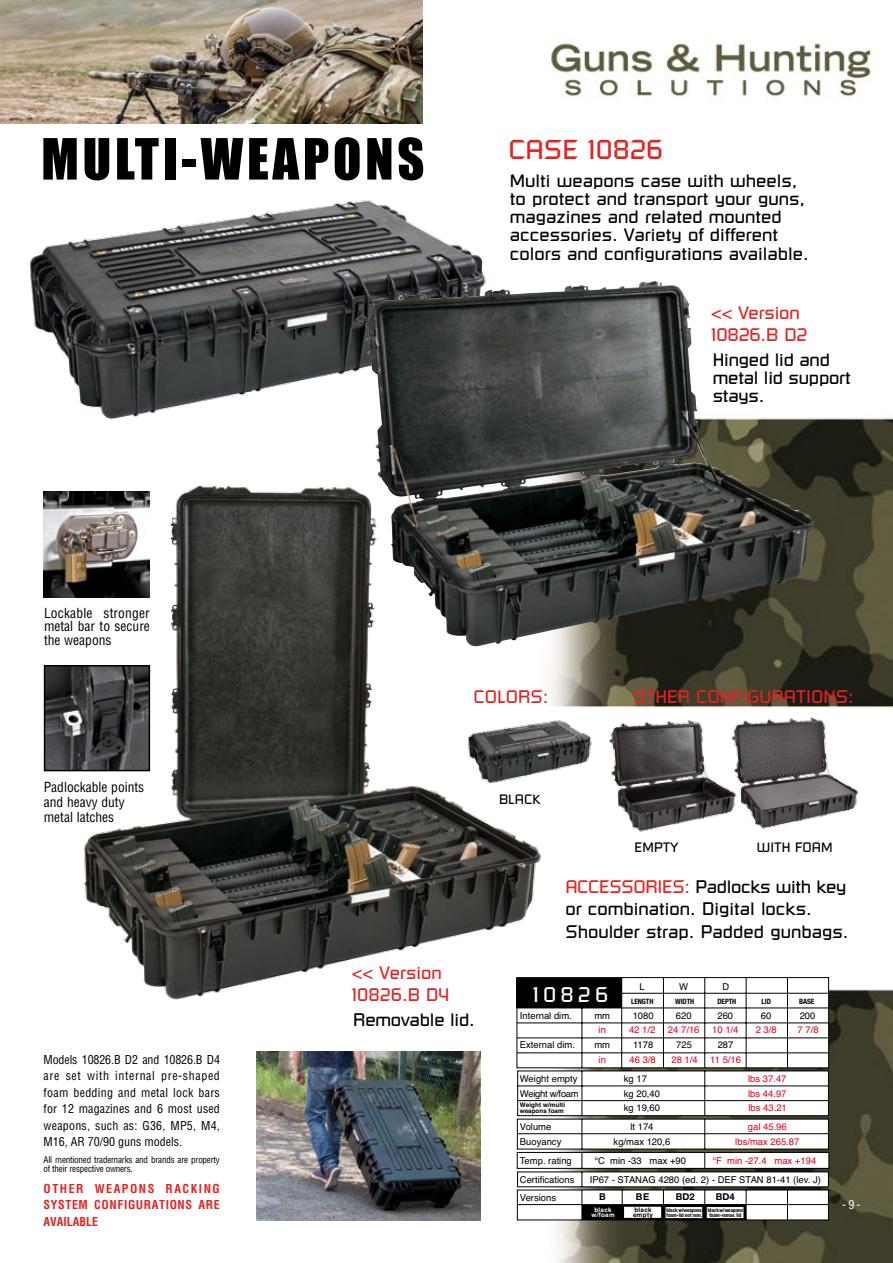
<style>
.page{position:relative;width:893px;height:1263px;background:#fff}
.page>*{position:absolute;margin:0;border:0;box-sizing:border-box;transform-origin:0 0}
.t1{font:52.5px "Impact";letter-spacing:.07em;color:#000}
.t2{font:27px "Russell Square";color:#e42222}
.t3{font:21px "Russell Square";letter-spacing:.2em;color:#fff}
.t4{font:18px/18px "Russell Square";color:#000}
.t5{font:18px/21.6px "Russell Square";color:#e42222}
.t6{font:condensed 13.5px/15px "Helvetica";color:#000}
.t7{font:13.5px "Russell Square";color:#000}
.t8{font:condensed 12px/16.5px "Helvetica";letter-spacing:.01em;color:#000;text-align:justify}
.t9{font:700 condensed 12px/16.5px "Helvetica";letter-spacing:.05em;color:#e42222;text-align:justify}
.t10{font:condensed 12px "Helvetica";color:#fff}
.t11{font:9.45px "Helvetica";color:#000}
.t12{font:9.45px "Helvetica";color:#e2001a}
.t13{font:9.45px "Helvetica";letter-spacing:-.03em;color:#000}
.t14{font:700 9.45px "Helvetica Neue";color:#000}
.t15{font:condensed 9px/9px "Helvetica";letter-spacing:-.02em;color:#000}
.t16{font:700 condensed 7.35px "Helvetica Neue";letter-spacing:-.01em;color:#000}
.t17{font:700 6.3px/6.3px "Helvetica";letter-spacing:.01em;color:#000}
.t18{font:700 6.3px/4.7px "Helvetica";letter-spacing:.05em;color:#fff;text-align:center}
.t19{font:700 6.3px/4.7px "Helvetica";letter-spacing:.05em;color:#000}
.t20{font:700 condensed 5.25px/4.7px "Helvetica Neue";letter-spacing:-.01em;color:#000}
.s1{color:#e42222}
</style>
<div class="page">
<img style="left:0;top:0;width:893px;height:1263px">
<img style="left:17px;top:194px;width:476px;height:235px">
<img style="left:421px;top:281px;width:234px;height:18px">
<img style="left:54px;top:459px;width:515px;height:569px">
<img style="left:47px;top:668px;width:100px;height:100px">
<div style="left:44px;top:665px;width:106px;height:106px;border:2px solid #000"></div>
<img style="left:44px;top:491px;width:106px;height:107px">
<svg style="left:517px;top:977px;width:312px;height:243px"></svg>
<div style="left:582px;top:1205px;width:40px;height:15px;background:#000"></div>
<svg style="left:622px;top:1205px;width:41px;height:15px"></svg>
<div style="left:625px;top:1208px;width:35px;height:9px;background:#fff"></div>
<div style="left:624px;top:1207px;width:37px;height:11px;border:2px solid #fff"></div>
<svg style="left:663px;top:1204px;width:42px;height:16px"></svg>
<div style="left:667px;top:1208px;width:34px;height:9px;background:#fff"></div>
<div style="left:666px;top:1207px;width:36px;height:11px;border:2px solid #fff"></div>
<svg style="left:705px;top:1204px;width:41px;height:16px"></svg>
<div style="left:708px;top:1208px;width:34px;height:9px;background:#fff"></div>
<div style="left:707px;top:1207px;width:36px;height:11px;border:2px solid #fff"></div>
<img style="left:256px;top:1051px;width:224px;height:169px">
<img style="left:0;top:0;width:422px;height:123px">
<img style="left:463px;top:708px;width:136px;height:78px">
<img style="left:606px;top:717px;width:133px;height:122px">
<img style="left:728px;top:705px;width:133px;height:130px">
<h1 class="t1" style="left:41px;top:118px;width:385px">MULTI-WEAPONS</h1>
<h2 class="t2" style="left:508px;top:133px;width:156px">CASE 10826</h2>
<p class="t4" style="left:510px;top:172px;width:300px">Multi weapons case with wheels, to protect and transport your guns, magazines and related mounted accessories. Variety of different colors and configurations available.</p>
<p class="t5" style="left:711px;top:302px;width:98px">&lt;&lt; Version<br>10826.B D2</p>
<p class="t4" style="left:713px;top:350px;width:140px">Hinged lid and metal lid support stays.</p>
<p class="t6" style="left:44px;top:606px;width:107px;line-height:13.5px;text-align:justify">Lockable stronger metal bar to secure the weapons</p>
<p class="t6" style="left:44px;top:779px;width:102px">Padlockable points and heavy duty metal latches</p>
<p class="t5" style="left:473px;top:686px;width:76px">COLORS:</p>
<p class="t5" style="left:633px;top:686px;width:222px">OTHER CONFIGURATIONS:</p>
<p class="t7" style="left:499px;top:791px;width:43px">BLACK</p>
<p class="t7" style="left:635px;top:839px;width:45px">EMPTY</p>
<p class="t7" style="left:757px;top:839px;width:77px">WITH FOAM</p>
<p class="t4" style="left:565px;top:875px;width:284px;line-height:22.5px"><span class="s1">ACCESSORIES:</span> Padlocks with key or combination. Digital locks.<br>Shoulder strap. Padded gunbags.</p>
<p class="t8" style="left:44px;top:1051px;width:178px">Models 10826.B D2 and 10826.B D4 are set with internal pre-shaped foam bedding and metal lock bars for 12 magazines and 6 most used weapons, such as: G36, MP5, M4, M16, AR 70/90 guns models.</p>
<p class="t15" style="left:44px;top:1155px;width:178px">All mentioned trademarks and brands are property of their respective owners.</p>
<p class="t9" style="left:44px;top:1180px;width:178px">OTHER WEAPONS RACKING SYSTEM CONFIGURATIONS ARE AVAILABLE</p>
<p class="t5" style="left:352px;top:962px;width:99px">&lt;&lt; Version<br>10826.B D4</p>
<p class="t4" style="left:353px;top:1010px;width:123px">Removable lid.</p>
<p class="t3" style="left:533px;top:981px;width:77px">10826</p>
<p class="t11" style="left:639px;top:979px;width:7px">L</p>
<p class="t11" style="left:679px;top:979px;width:10px">W</p>
<p class="t11" style="left:722px;top:979px;width:8px">D</p>
<p class="t16" style="left:631px;top:995px;width:24px">LENGTH</p>
<p class="t16" style="left:675px;top:995px;width:21px">WIDTH</p>
<p class="t16" style="left:717px;top:995px;width:20px">DEPTH</p>
<p class="t16" style="left:761px;top:995px;width:11px">LID</p>
<p class="t16" style="left:799px;top:995px;width:17px">BASE</p>
<p class="t11" style="left:520px;top:1008px;width:54px">Internal dim.</p>
<p class="t11" style="left:594px;top:1008px;width:17px">mm</p>
<p class="t11" style="left:633px;top:1008px;width:23px">1080</p>
<p class="t11" style="left:676px;top:1008px;width:17px">620</p>
<p class="t11" style="left:717px;top:1008px;width:17px">260</p>
<p class="t11" style="left:761px;top:1008px;width:12px">60</p>
<p class="t11" style="left:800px;top:1008px;width:17px">200</p>
<p class="t12" style="left:599px;top:1023px;width:9px">in</p>
<p class="t12" style="left:629px;top:1023px;width:28px">42 1/2</p>
<p class="t12" style="left:668px;top:1023px;width:33px">24 7/16</p>
<p class="t12" style="left:712px;top:1023px;width:28px">10 1/4</p>
<p class="t12" style="left:756px;top:1023px;width:23px">2 3/8</p>
<p class="t12" style="left:797px;top:1023px;width:23px">7 7/8</p>
<p class="t11" style="left:520px;top:1038px;width:57px">External dim.</p>
<p class="t11" style="left:594px;top:1038px;width:17px">mm</p>
<p class="t11" style="left:633px;top:1038px;width:22px">1178</p>
<p class="t11" style="left:676px;top:1038px;width:17px">725</p>
<p class="t11" style="left:718px;top:1038px;width:17px">287</p>
<p class="t12" style="left:599px;top:1053px;width:9px">in</p>
<p class="t12" style="left:630px;top:1053px;width:28px">46 3/8</p>
<p class="t12" style="left:671px;top:1053px;width:28px">28 1/4</p>
<p class="t12" style="left:710px;top:1053px;width:32px">11 5/16</p>
<p class="t11" style="left:520px;top:1071px;width:59px">Weight empty</p>
<p class="t11" style="left:624px;top:1071px;width:25px">kg 17</p>
<p class="t12" style="left:748px;top:1071px;width:40px">lbs 37.47</p>
<p class="t13" style="left:520px;top:1086px;width:60px">Weight w/foam</p>
<p class="t11" style="left:624px;top:1086px;width:38px">kg 20,40</p>
<p class="t12" style="left:748px;top:1086px;width:40px">lbs 44.97</p>
<p class="t11" style="left:520px;top:1119px;width:33px">Volume</p>
<p class="t11" style="left:630px;top:1119px;width:25px">lt 174</p>
<p class="t12" style="left:748px;top:1119px;width:40px">gal 45.96</p>
<p class="t11" style="left:520px;top:1134px;width:43px">Buoyancy</p>
<p class="t11" style="left:614px;top:1134px;width:58px">kg/max 120,6</p>
<p class="t12" style="left:735px;top:1134px;width:66px">lbs/max 265.87</p>
<p class="t11" style="left:520px;top:1153px;width:53px">Temp. rating</p>
<p class="t11" style="left:594px;top:1153px;width:93px">°C min -33 max +90</p>
<p class="t12" style="left:712px;top:1153px;width:105px">°F min -27.4 max +194</p>
<p class="t11" style="left:520px;top:1172px;width:56px">Certifications</p>
<p class="t11" style="left:590px;top:1172px;width:233px">IP67 - STANAG 4280 (ed. 2) - DEF STAN 81-41 (lev. J)</p>
<p class="t17" style="left:520px;top:1102px;width:47px">Weight w/multi weapons foam</p>
<p class="t11" style="left:624px;top:1100px;width:38px">kg 19,60</p>
<p class="t12" style="left:748px;top:1100px;width:40px">lbs 43.21</p>
<p class="t11" style="left:520px;top:1190px;width:38px">Versions</p>
<p class="t14" style="left:599px;top:1191px;width:8px">B</p>
<p class="t14" style="left:636px;top:1191px;width:15px">BE</p>
<p class="t18" style="left:591px;top:1208px;width:25px">black w/foam</p>
<p class="t19" style="left:633px;top:1208px;width:21px">black empty</p>
<p class="t14" style="left:676px;top:1191px;width:20px">BD2</p>
<p class="t20" style="left:666px;top:1208px;width:37px">black w/weapons foam-lid not rem.</p>
<p class="t20" style="left:708px;top:1208px;width:37px;text-align:center">black w/weapons foam-remov. lid</p>
<p class="t14" style="left:716px;top:1191px;width:20px">BD4</p>
<p class="t10" style="left:842px;top:1197px;width:20px">- 9 -</p>
</div>
